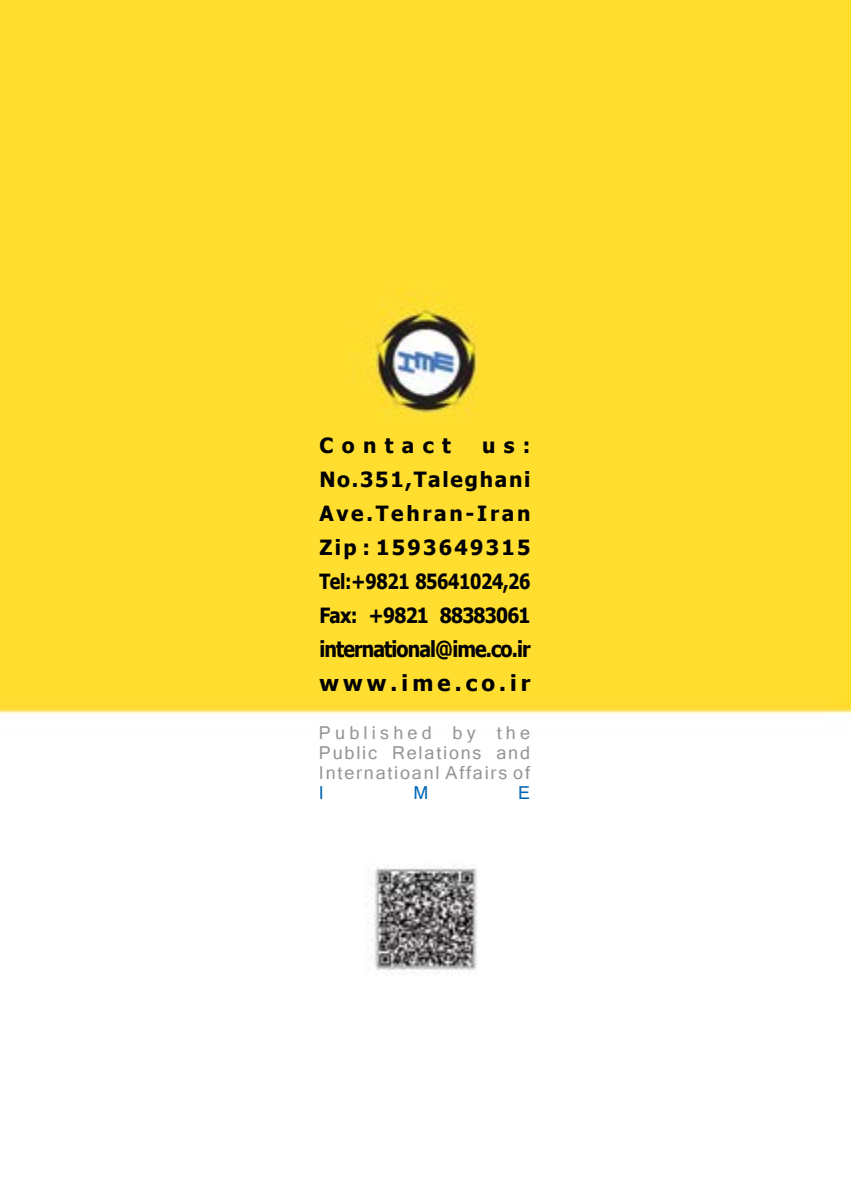
<style>
.page{position:relative;width:851px;height:1191px;background:#fff}
.page>*{position:absolute;margin:0;border:0;box-sizing:border-box;transform-origin:0 0}
.t1{font:700 22px/34px "Tahoma";letter-spacing:-.045em;color:#000;scale:.89 1}
.t2{font:700 20.8px/34px "Tahoma";letter-spacing:-.02em;color:#000;text-align:justify}
.t3{font:700 20.8px "Tahoma";letter-spacing:.4em;color:#000}
.t4{font:20px/20px "Vrinda";letter-spacing:.09em;color:#939598;text-align:justify}
.t5{font:20px "Vrinda";color:#0066b3}
</style>
<div class="page">
<img style="left:0;top:0;width:850px;height:973px">
<svg style="left:140px;top:129px;width:82px;height:15px"></svg>
<svg style="left:234px;top:129px;width:29px;height:17px"></svg>
<p class="t3" style="left:319px;top:430px;width:133px">Contact</p>
<p class="t2" style="left:319px;top:427px;width:213px;text-indent:162px">us:<br>No.351,Taleghani Ave.Tehran-Iran Zip : 1593649315<br>Tel:+9821 85641024,26<br>Fax: +9821 88383061</p>
<p class="t1" style="left:319px;top:630px;width:239px">international@ime.co.ir www.ime.co.ir</p>
<p class="t4" style="left:319px;top:722px;width:213px">Published by the Public Relations and Internatioanl Affairs of</p>
<p class="t5" style="left:319px;top:779px;width:6px">I</p>
<p class="t5" style="left:413px;top:779px;width:16px">M</p>
<p class="t5" style="left:518px;top:779px;width:13px">E</p>
</div>
